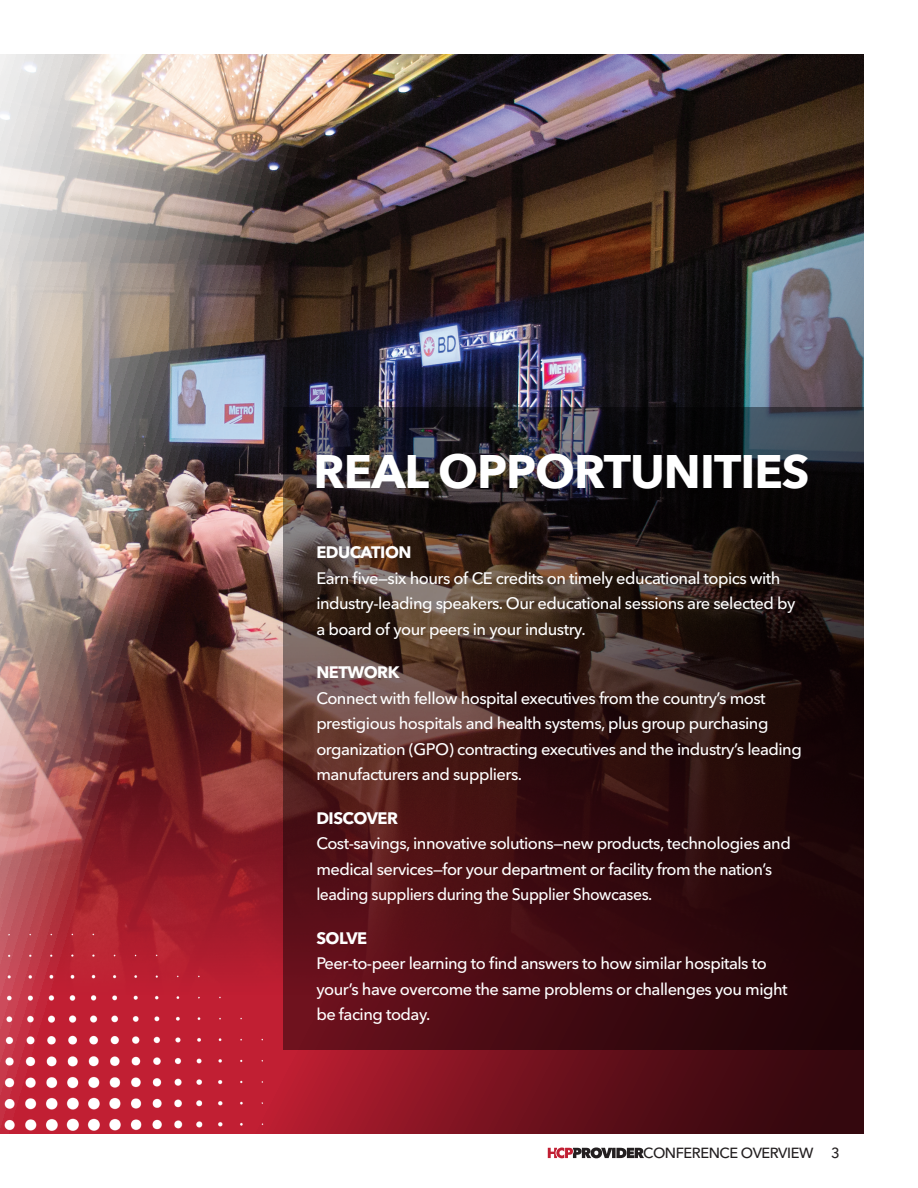
<style>
.page{position:relative;width:918px;height:1188px;background:#fff}
.page>*{position:absolute;margin:0;border:0;box-sizing:border-box;transform-origin:0 0}
.t1{font:700 46.95px "Avenir Next";letter-spacing:-.02em;color:#fff}
.t2{font:500 16.5px/25.5px "Avenir Next LT Pro";letter-spacing:-.03em;color:#fff}
.t3{font:700 16.5px "Avenir Next LT Pro";letter-spacing:-.03em;color:#fff}
.t4{font:500 14.55px "Avenir Next LT Pro";letter-spacing:-.03em;color:#231f20}
</style>
<div class="page">
<svg style="left:548px;top:1147px;width:96px;height:11px"></svg>
<img style="left:0;top:54px;width:864px;height:1080px">
<svg style="left:284px;top:407px;width:580px;height:643px;background:#37191a"></svg>
<img style="left:0;top:905px;width:281px;height:229px">
<h1 class="t1" style="left:314px;top:430px;width:498px">REAL OPPORTUNITIES</h1>
<p class="t3" style="left:316px;top:543px;width:97px">EDUCATION</p>
<p class="t2" style="left:316px;top:565px;width:481px">Earn five—six hours of CE credits on timely educational topics with industry-leading speakers. Our educational sessions are selected by a board of your peers in your industry.</p>
<p class="t3" style="left:316px;top:663px;width:85px">NETWORK</p>
<p class="t2" style="left:316px;top:685px;width:487px">Connect with fellow hospital executives from the country’s most prestigious hospitals and health systems, plus group purchasing organization (GPO) contracting executives and the industry’s leading manufacturers and suppliers.</p>
<p class="t3" style="left:316px;top:808px;width:83px">DISCOVER</p>
<p class="t2" style="left:316px;top:831px;width:476px">Cost-savings, innovative solutions—new products, technologies and medical services—for your department or facility from the nation’s leading suppliers during the Supplier Showcases.</p>
<p class="t3" style="left:316px;top:928px;width:52px">SOLVE</p>
<p class="t2" style="left:316px;top:951px;width:473px">Peer-to-peer learning to find answers to how similar hospitals to your’s have overcome the same problems or challenges you might be facing today.</p>
<p class="t4" style="left:643px;top:1144px;width:198px">CONFERENCE OVERVIEW 3</p>
</div>
